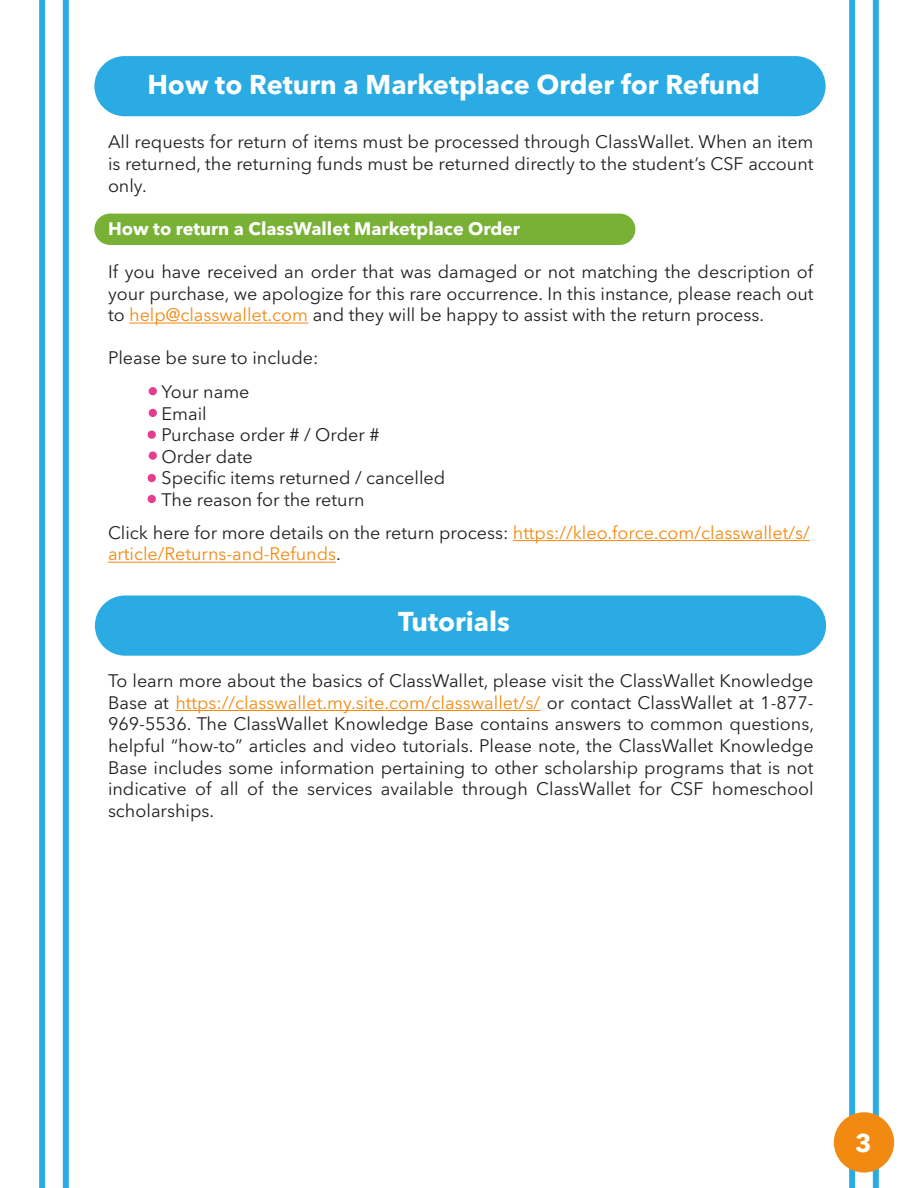
<style>
.page{position:relative;width:918px;height:1188px;background:#fff}
.page>*{position:absolute;margin:0;border:0;box-sizing:border-box;transform-origin:0 0}
.t1{font:700 27px "Avenir Next LT Pro";color:#fff}
.t2{font:700 25.5px "Avenir Next LT Pro";color:#fff}
.t3{font:18px/21.6px "Avenir Next LT Pro";color:#231f20;text-align:justify}
.t4{font:18px/21.6px "Avenir Next LT Pro";color:#f28a12}
.t5{font:700 18px "Avenir Next LT Pro";color:#fff}
.s1{color:#f28a12}
.s2{color:#231f20}
</style>
<div class="page">
<div style="left:94px;top:214px;width:541px;height:31px;background:#78b136;border-radius:16px"></div>
<div style="left:63px;top:0;width:6px;height:1188px;background:#2babe3"></div>
<div style="left:39px;top:0;width:6px;height:1188px;background:#2babe3"></div>
<div style="left:873px;top:0;width:6px;height:1188px;background:#2babe3"></div>
<div style="left:849px;top:0;width:6px;height:1188px;background:#2babe3"></div>
<div style="left:835px;top:1113px;width:58px;height:59px;background:#f28a12;border-radius:50%"></div>
<div style="left:834px;top:1112px;width:60px;height:61px;border:2px solid #f28a12;border-radius:50%"></div>
<div style="left:94px;top:56px;width:732px;height:60px;background:#2babe3;border-radius:30px"></div>
<hr style="left:129px;top:323px;width:179px;height:1px;background:#f28a12">
<div style="left:95px;top:596px;width:731px;height:60px;background:#2babe3;border-radius:30px"></div>
<hr style="left:175px;top:710px;width:365px;height:1px;background:#f28a12">
<hr style="left:513px;top:540px;width:297px;height:1px;background:#f28a12">
<hr style="left:108px;top:562px;width:228px;height:1px;background:#f28a12">
<div style="left:149px;top:387px;width:8px;height:8px;background:#e63d8e;border-radius:50%"></div>
<div style="left:149px;top:409px;width:8px;height:8px;background:#e63d8e;border-radius:50%"></div>
<div style="left:148px;top:430px;width:8px;height:9px;background:#e63d8e;border-radius:50%"></div>
<div style="left:149px;top:451px;width:8px;height:9px;background:#e63d8e;border-radius:50%"></div>
<div style="left:148px;top:474px;width:8px;height:8px;background:#e63d8e;border-radius:50%"></div>
<div style="left:148px;top:495px;width:8px;height:8px;background:#e63d8e;border-radius:50%"></div>
<p class="t1" style="left:147px;top:68px;width:614px">How to Return a Marketplace Order for Refund</p>
<p class="t3" style="left:108px;top:131px;width:707px">All requests for return of items must be processed through ClassWallet. When an item is returned, the returning funds must be returned directly to the student’s CSF account only.</p>
<p class="t5" style="left:108px;top:218px;width:414px">How to return a ClassWallet Marketplace Order</p>
<p class="t3" style="left:108px;top:261px;width:707px">If you have received an order that was damaged or not matching the description of your purchase, we apologize for this rare occurrence. In this instance, please reach out to <span class="s1">help@classwallet.com</span> and they will be happy to assist with the return process.</p>
<p class="t3" style="left:108px;top:347px;width:212px">Please be sure to include:</p>
<p class="t3" style="left:162px;top:381px;width:89px">Your name</p>
<p class="t3" style="left:162px;top:403px;width:47px">Email</p>
<p class="t3" style="left:162px;top:424px;width:219px">Purchase order # / Order #</p>
<p class="t3" style="left:162px;top:446px;width:93px">Order date</p>
<p class="t3" style="left:162px;top:467px;width:285px">Specific items returned / cancelled</p>
<p class="t3" style="left:162px;top:489px;width:204px">The reason for the return</p>
<p class="t4" style="left:108px;top:522px;width:703px"><span class="s2">Click here for more details on the return process:</span> https://kleo.force.com/classwallet/s/ article/Returns-and-Refunds<span class="s2">.</span></p>
<p class="t1" style="left:398px;top:605px;width:113px">Tutorials</p>
<p class="t3" style="left:108px;top:670px;width:708px">To learn more about the basics of ClassWallet, please visit the ClassWallet Knowledge Base at <span class="s1">https://classwallet.my.site.com/classwallet/s/</span> or contact ClassWallet at 1-877- 969-5536. The ClassWallet Knowledge Base contains answers to common questions, helpful “how-to” articles and video tutorials. Please note, the ClassWallet Knowledge Base includes some information pertaining to other scholarship programs that is not indicative of all of the services available through ClassWallet for CSF homeschool scholarships.</p>
<p class="t2" style="left:855px;top:1127px;width:18px">3</p>
</div>
